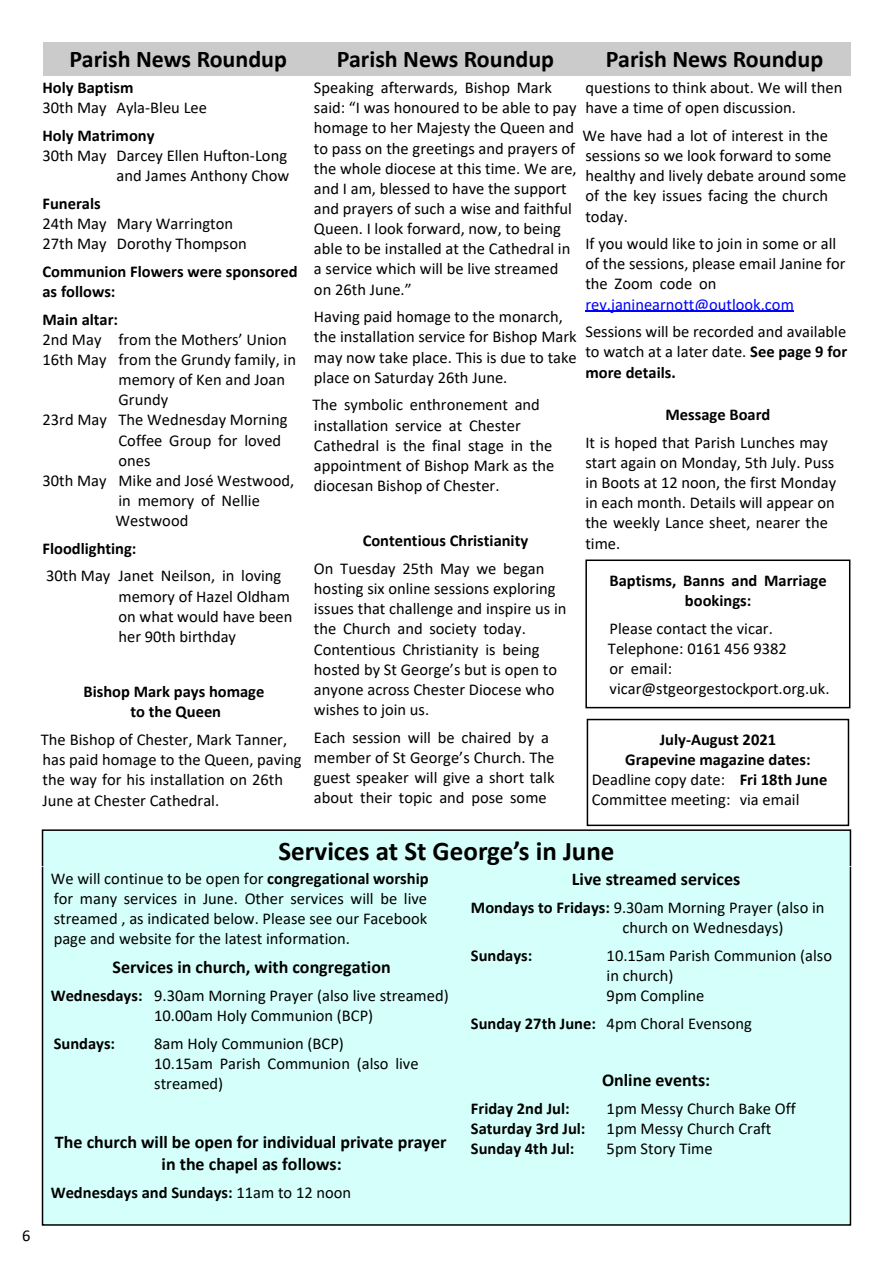
<style>
.page{position:relative;width:893px;height:1263px;background:#fff}
.page>*{position:absolute;margin:0;border:0;box-sizing:border-box;transform-origin:0 0}
.t1{font:700 27px "Calibri";color:#000}
.t2{font:700 24px "Calibri";color:#000}
.t3{font:700 18px/22px "Calibri";color:#000;text-align:center}
.t4{font:16.5px/20.1px "Calibri";color:#000}
.t5{font:700 16.5px/20.1px "Calibri";color:#000;text-align:center}
.t6{font:16.5px "Calibri";color:#00f}
.s1{font-weight:700}
.s2{font-weight:400}
</style>
<div class="page">
<hr style="left:585px;top:311px;width:209px;height:1px;background:#00f">
<div style="left:43px;top:42px;width:807px;height:33px;background:#cbcbcb"></div>
<div style="left:587px;top:719px;width:262px;height:107px;border:2px solid #000"></div>
<div style="left:585px;top:559px;width:265px;height:149px;border:2px solid #000"></div>
<div style="left:43px;top:867px;width:807px;height:358px;background:#d5fffb"></div>
<div style="left:42px;top:866px;width:809px;height:360px;border:2px solid #000"></div>
<div style="left:43px;top:830px;width:807px;height:36px;background:#d5fffb"></div>
<div style="left:42px;top:829px;width:809px;height:38px;border:2px solid #000"></div>
<h2 class="t2" style="left:70px;top:49px;width:219px">Parish News Roundup</h2>
<h2 class="t2" style="left:337px;top:49px;width:219px">Parish News Roundup</h2>
<h2 class="t2" style="left:606px;top:49px;width:219px">Parish News Roundup</h2>
<p class="t5" style="left:43px;top:79px;width:92px">Holy Baptism</p>
<p class="t4" style="left:43px;top:99px;width:166px">30th May Ayla-Bleu Lee</p>
<p class="t5" style="left:43px;top:127px;width:114px">Holy Matrimony</p>
<p class="t4" style="left:43px;top:147px;width:248px;text-align:right">30th May Darcey Ellen Hufton-Long and James Anthony Chow</p>
<p class="t5" style="left:43px;top:195px;width:60px">Funerals</p>
<p class="t4" style="left:43px;top:215px;width:206px">24th May Mary Warrington<br>27th May Dorothy Thompson</p>
<p class="t5" style="left:43px;top:263px;width:257px;text-align:left">Communion Flowers were sponsored as follows:</p>
<p class="t5" style="left:43px;top:310px;width:77px">Main altar:</p>
<p class="t4" style="left:43px;top:331px;width:246px">2nd May from the Mothers’ Union</p>
<p class="t4" style="left:43px;top:351px;width:255px">16th May from the Grundy family, in</p>
<p class="t4" style="left:119px;top:371px;width:168px">memory of Ken and Joan</p>
<p class="t4" style="left:119px;top:391px;width:51px">Grundy</p>
<p class="t4" style="left:43px;top:411px;width:246px">23rd May The Wednesday Morning</p>
<p class="t4" style="left:119px;top:431px;width:164px">Coffee Group for loved</p>
<p class="t4" style="left:119px;top:451px;width:34px">ones</p>
<p class="t4" style="left:43px;top:472px;width:253px">30th May Mike and José Westwood,</p>
<p class="t4" style="left:119px;top:492px;width:143px">in memory of Nellie</p>
<p class="t4" style="left:116px;top:512px;width:74px">Westwood</p>
<p class="t5" style="left:43px;top:540px;width:96px">Floodlighting:</p>
<p class="t4" style="left:119px;top:567px;width:175px;text-indent:-72px">30th May Janet Neilson, in loving memory of Hazel Oldham on what would have been her 90th birthday</p>
<p class="t5" style="left:84px;top:683px;width:182px">Bishop Mark pays homage to the Queen</p>
<p class="t4" style="left:41px;top:731px;width:262px">The Bishop of Chester, Mark Tanner, has paid homage to the Queen, paving the way for his installation on 26th June at Chester Cathedral.</p>
<p class="t4" style="left:314px;top:79px;width:264px">Speaking afterwards, Bishop Mark said: “I was honoured to be able to pay homage to her Majesty the Queen and to pass on the greetings and prayers of the whole diocese at this time. We are, and I am, blessed to have the support and prayers of such a wise and faithful Queen. I look forward, now, to being able to be installed at the Cathedral in a service which will be live streamed on 26th June.”</p>
<p class="t4" style="left:314px;top:308px;width:264px">Having paid homage to the monarch, the installation service for Bishop Mark may now take place. This is due to take place on Saturday 26th June.</p>
<p class="t4" style="left:312px;top:396px;width:244px">The symbolic enthronement and installation service at Chester<br>Cathedral is the final stage in the appointment of Bishop Mark as the diocesan Bishop of Chester.</p>
<p class="t4" style="left:585px;top:79px;width:258px">questions to think about. We will then have a time of open discussion.</p>
<p class="t4" style="left:582px;top:127px;width:265px">We have had a lot of interest in the sessions so we look forward to some healthy and lively debate around some of the key issues facing the church today.</p>
<p class="t4" style="left:585px;top:235px;width:262px">If you would like to join in some or all of the sessions, please email Janine for the Zoom code on</p>
<p class="t6" style="left:585px;top:297px;width:210px">rev.janinearnott@outlook.com</p>
<p class="t4" style="left:585px;top:323px;width:263px;text-align:justify">Sessions will be recorded and available to watch at a later date. <span class="s1">See page 9 for more details.</span></p>
<p class="t5" style="left:665px;top:406px;width:106px">Message Board</p>
<p class="t4" style="left:585px;top:433px;width:252px">It is hoped that Parish Lunches may start again on Monday, 5th July. Puss in Boots at 12 noon, the first Monday in each month. Details will appear on the weekly Lance sheet, nearer the time.</p>
<p class="t5" style="left:363px;top:532px;width:167px">Contentious Christianity</p>
<p class="t4" style="left:314px;top:560px;width:254px">On Tuesday 25th May we began hosting six online sessions exploring issues that challenge and inspire us in the Church and society today.<br>Contentious Christianity is being hosted by St George’s but is open to anyone across Chester Diocese who wishes to join us.</p>
<p class="t4" style="left:314px;top:728px;width:242px">Each session will be chaired by a member of St George’s Church. The guest speaker will give a short talk about their topic and pose some</p>
<p class="t5" style="left:610px;top:572px;width:219px">Baptisms, Banns and Marriage bookings:</p>
<p class="t4" style="left:608px;top:619px;width:223px">Please contact the vicar.<br>Telephone: 0161 456 9382<br>or email: vicar@stgeorgestockport.org.uk.</p>
<p class="t5" style="left:660px;top:730px;width:118px">July-August 2021</p>
<p class="t5" style="left:625px;top:751px;width:187px">Grapevine magazine dates:</p>
<p class="t4" style="left:592px;top:771px;width:237px">Deadline copy date: <span class="s1">Fri 18th June</span></p>
<p class="t4" style="left:592px;top:791px;width:209px">Committee meeting: via email</p>
<p class="t4" style="left:22px;top:1227px;width:10px">6</p>
<h1 class="t1" style="left:278px;top:839px;width:338px">Services at St George’s in June</h1>
<p class="t4" style="left:51px;top:869px;width:379px;text-align:justify">We will continue to be open for <span class="s1">congregational worship </span>for many services in June. Other services will be live streamed , as indicated below. Please see our Facebook page and website for the latest information.</p>
<p class="t3" style="left:113px;top:957px;width:280px">Services in church, with congregation</p>
<p class="t4" style="left:154px;top:987px;width:296px;text-indent:-104px"><span class="s1">Wednesdays:</span> 9.30am Morning Prayer (also live streamed)<br>10.00am Holy Communion (BCP)</p>
<p class="t5" style="left:54px;top:1035px;width:63px">Sundays:</p>
<p class="t4" style="left:154px;top:1035px;width:266px">8am Holy Communion (BCP)<br>10.15am Parish Communion (also live streamed)</p>
<p class="t3" style="left:55px;top:1132px;width:393px">The church will be open for individual private prayer in the chapel as follows:</p>
<p class="t5" style="left:51px;top:1184px;width:302px">Wednesdays and Sundays: <span class="s2">11am to 12 noon</span></p>
<p class="t3" style="left:572px;top:869px;width:170px">Live streamed services</p>
<p class="t4" style="left:622px;top:899px;width:204px;text-indent:-152px"><span class="s1">Mondays to Fridays:</span> 9.30am Morning Prayer (also in church on Wednesdays)</p>
<p class="t5" style="left:471px;top:947px;width:63px">Sundays:</p>
<p class="t4" style="left:607px;top:947px;width:227px">10.15am Parish Communion (also in church)<br>9pm Compline</p>
<p class="t4" style="left:471px;top:1015px;width:283px"><span class="s1">Sunday 27th June:</span> 4pm Choral Evensong</p>
<p class="t3" style="left:602px;top:1070px;width:110px">Online events:</p>
<p class="t5" style="left:471px;top:1099px;width:100px">Friday 2nd Jul:</p>
<p class="t4" style="left:607px;top:1099px;width:191px">1pm Messy Church Bake Off</p>
<p class="t5" style="left:471px;top:1120px;width:116px">Saturday 3rd Jul:</p>
<p class="t4" style="left:607px;top:1120px;width:166px">1pm Messy Church Craft</p>
<p class="t5" style="left:471px;top:1140px;width:105px">Sunday 4th Jul:</p>
<p class="t4" style="left:607px;top:1140px;width:108px">5pm Story Time</p>
</div>
